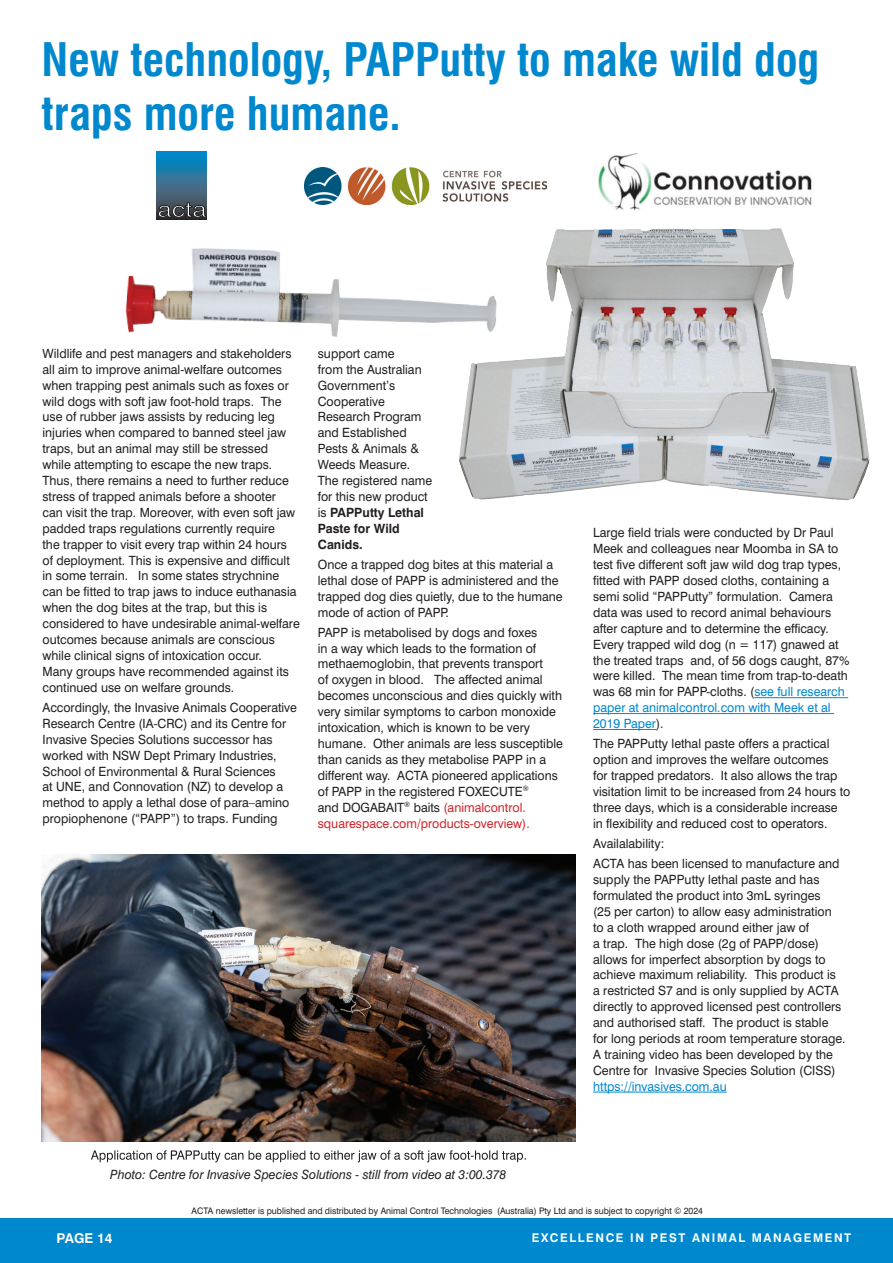
<style>
.page{position:relative;width:893px;height:1263px;background:#fff}
.page>*{position:absolute;margin:0;border:0;box-sizing:border-box;transform-origin:0 0}
.t1{font:700 condensed 45px/54px "Swiss 721 BT";color:#0088ce}
.t2{font:700 13.5px "Swiss 721 BT";color:#fff}
.t3{font:12.75px/15.9px "Swiss 721 BT";color:#231f20}
.t4{font:italic 12.75px "Swiss 721 BT";color:#231f20}
.t5{font:12.75px "Swiss 721 BT";color:#0088ce}
.t6{font:700 12px "Swiss 721 BT";letter-spacing:.14em;color:#fff}
.t7{font:9px "Swiss 721 BT";color:#231f20}
.s1{font-weight:700}
.s2{color:#d1232a}
.s3{color:#0088ce}
</style>
<div class="page">
<div style="left:0;top:1218px;width:893px;height:45px;background:#0088ce"></div>
<hr style="left:754px;top:697px;width:94px;height:1px;background:#0088ce">
<hr style="left:593px;top:713px;width:241px;height:1px;background:#0088ce">
<hr style="left:593px;top:729px;width:63px;height:1px;background:#0088ce">
<hr style="left:593px;top:1092px;width:134px;height:1px;background:#0088ce">
<img style="left:125px;top:248px;width:310px;height:89px">
<img style="left:599px;top:153px;width:182px;height:20px">
<img style="left:304px;top:167px;width:198px;height:38px">
<svg style="left:156px;top:151px;width:50px;height:68px;background:#297197"></svg>
<svg style="left:158px;top:202px;width:48px;height:15px"></svg>
<img style="left:42px;top:855px;width:533px;height:287px">
<img style="left:435px;top:173px;width:435px;height:327px">
<svg style="left:91px;top:1150px;width:435px;height:12px"></svg>
<h1 class="t1" style="left:42px;top:33px;width:779px">New technology, PAPPutty to make wild dog traps more humane.</h1>
<p class="t3" style="left:43px;top:345px;width:259px">Wildlife and pest managers and stakeholders all aim to improve animal-welfare outcomes when trapping pest animals such as foxes or wild dogs with soft jaw foot-hold traps. The use of rubber jaws assists by reducing leg injuries when compared to banned steel jaw traps, but an animal may still be stressed<br>while attempting to escape the new traps.<br>Thus, there remains a need to further reduce stress of trapped animals before a shooter<br>can visit the trap. Moreover, with even soft jaw padded traps regulations currently require<br>the trapper to visit every trap within 24 hours of deployment. This is expensive and difficult in some terrain. In some states strychnine can be fitted to trap jaws to induce euthanasia when the dog bites at the trap, but this is considered to have undesirable animal-welfare outcomes because animals are conscious while clinical signs of intoxication occur.<br>Many groups have recommended against its continued use on welfare grounds.</p>
<p class="t3" style="left:43px;top:699px;width:256px">Accordingly, the Invasive Animals Cooperative Research Centre (IA-CRC) and its Centre for Invasive Species Solutions successor has worked with NSW Dept Primary Industries, School of Environmental &amp; Rural Sciences<br>at UNE, and Connovation (NZ) to develop a method to apply a lethal dose of para–amino propiophenone (“PAPP”) to traps. Funding</p>
<p class="t3" style="left:318px;top:345px;width:116px">support came<br>from the Australian<br>Government’s<br>Cooperative<br>Research Program and Established<br>Pests &amp; Animals &amp;<br>Weeds Measure.<br>The registered name for this new product is <span class="s1">PAPPutty Lethal<br>Paste for Wild<br>Canids.</span></p>
<p class="t3" style="left:318px;top:556px;width:246px">Once a trapped dog bites at this material a lethal dose of PAPP is administered and the trapped dog dies quietly, due to the humane mode of action of PAPP.</p>
<p class="t3" style="left:318px;top:624px;width:247px">PAPP is metabolised by dogs and foxes<br>in a way which leads to the formation of methaemoglobin, that prevents transport<br>of oxygen in blood. The affected animal becomes unconscious and dies quickly with very similar symptoms to carbon monoxide intoxication, which is known to be very humane. Other animals are less susceptible than canids as they metabolise PAPP in a different way. ACTA pioneered applications of PAPP in the registered FOXECUTE<sup>®<br></sup>and DOGABAIT<sup>®</sup> baits <span class="s2">(animalcontrol. squarespace.com/products-overview).</span></p>
<p class="t4" style="left:110px;top:1167px;width:398px">Photo: Centre for Invasive Species Solutions - still from video at 3:00.378</p>
<p class="t3" style="left:593px;top:525px;width:258px">Large field trials were conducted by Dr Paul Meek and colleagues near Moomba in SA to test five different soft jaw wild dog trap types, fitted with PAPP dosed cloths, containing a semi solid “PAPPutty” formulation. Camera data was used to record animal behaviours after capture and to determine the efficacy.<br>Every trapped wild dog (n = 117) gnawed at the treated traps and, of 56 dogs caught, 87% were killed. The mean time from trap-to-death was 68 min for PAPP-cloths. (<span class="s3">see full research paper at animalcontrol.com with Meek et al 2019 Paper</span>).</p>
<p class="t3" style="left:593px;top:736px;width:259px">The PAPPutty lethal paste offers a practical option and improves the welfare outcomes<br>for trapped predators. It also allows the trap visitation limit to be increased from 24 hours to three days, which is a considerable increase in flexibility and reduced cost to operators.</p>
<p class="t3" style="left:593px;top:833px;width:248px;line-height:20.1px">Availalability:<br>ACTA has been licensed to manufacture and</p>
<p class="t3" style="left:593px;top:871px;width:254px">supply the PAPPutty lethal paste and has formulated the product into 3mL syringes<br>(25 per carton) to allow easy administration<br>to a cloth wrapped around either jaw of<br>a trap. The high dose (2g of PAPP/dose) allows for imperfect absorption by dogs to achieve maximum reliability. This product is a restricted S7 and is only supplied by ACTA directly to approved licensed pest controllers and authorised staff. The product is stable for long periods at room temperature storage.<br>A training video has been developed by the Centre for Invasive Species Solution (CISS)</p>
<p class="t5" style="left:593px;top:1078px;width:135px">https://invasives.com.au</p>
<p class="t7" style="left:192px;top:1205px;width:513px">ACTA newsletter is published and distributed by Animal Control Technologies (Australia) Pty Ltd and is subject to copyright © 2024</p>
<p class="t2" style="left:57px;top:1230px;width:57px">PAGE 14</p>
<p class="t6" style="left:532px;top:1230px;width:321px">EXCELLENCE IN PEST ANIMAL MANAGEMENT</p>
</div>
